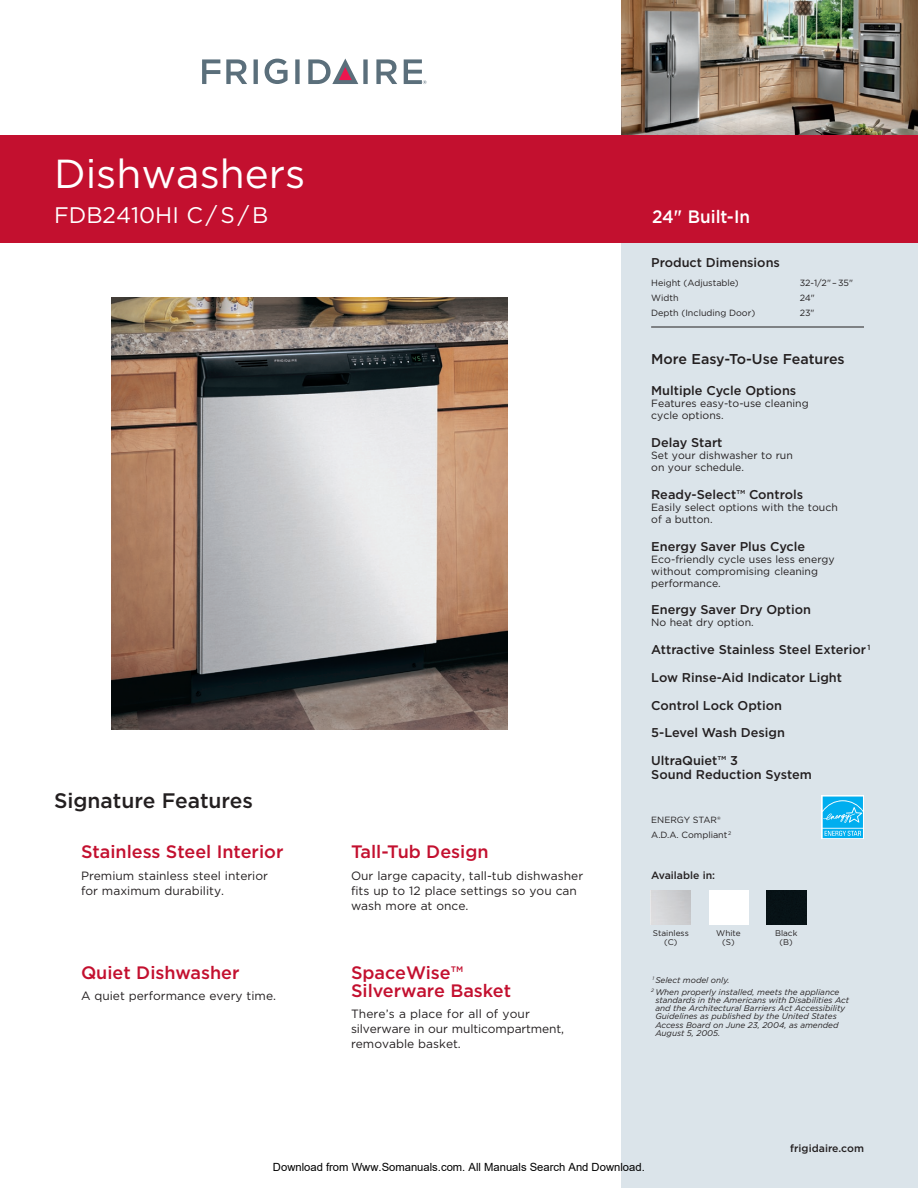
<style>
.page{position:relative;width:918px;height:1188px;background:#fff}
.page>*{position:absolute;margin:0;border:0;box-sizing:border-box;transform-origin:0 0}
.t1{font:40.5px "Gotham";color:#fff}
.t2{font:22.5px "Gotham";color:#fff}
.t3{font:500 21px "Gotham";color:#231f20}
.t4{font:500 18px/18px "Gotham";color:#c3102f}
.t5{font:500 18px "Gotham";color:#fff;scale:.95 1}
.t6{font:500 14.25px "Gotham";color:#231f20}
.t7{font:500 12.75px/27.8px "Gotham";color:#231f20}
.t8{font:12px/15px "Gotham";color:#231f20}
.t9{font:11.25px "Arial";color:#000}
.t10{font:10.5px/12px "Gotham";color:#231f20}
.t11{font:500 10.5px "Gotham";color:#231f20}
.t12{font:9px/14.5px "Gotham";color:#231f20}
.t13{font:italic 8.25px/8.2px "Gotham";color:#231f20}
.t14{font:8.25px/9px "Gotham";color:#231f20;text-align:center}
</style>
<div class="page">
<div style="left:621px;top:0;width:297px;height:1188px;background:#dbe4ea"></div>
<img style="left:621px;top:0;width:297px;height:135px">
<svg style="left:265px;top:59px;width:23px;height:25px"></svg>
<svg style="left:202px;top:59px;width:18px;height:25px"></svg>
<svg style="left:226px;top:59px;width:21px;height:25px"></svg>
<svg style="left:254px;top:59px;width:4px;height:25px"></svg>
<svg style="left:295px;top:59px;width:5px;height:25px"></svg>
<svg style="left:376px;top:59px;width:21px;height:25px"></svg>
<svg style="left:308px;top:59px;width:60px;height:25px"></svg>
<svg style="left:404px;top:59px;width:23px;height:25px"></svg>
<div style="left:0;top:135px;width:918px;height:108px;background:#c3102f"></div>
<hr style="left:651px;top:327px;width:213px;height:1px;background:#231f20">
<img style="left:112px;top:297px;width:396px;height:432px">
<svg style="left:822px;top:796px;width:42px;height:43px"></svg>
<svg style="left:823px;top:797px;width:40px;height:41px;background:#28baf1"></svg>
<div style="left:709px;top:890px;width:39px;height:35px;background:#fff"></div>
<img style="left:766px;top:890px;width:40px;height:35px">
<h1 class="t1" style="left:54px;top:147px;width:253px">Dishwashers</h1>
<h2 class="t2" style="left:54px;top:201px;width:216px">FDB2410HI C / S / B</h2>
<h3 class="t5" style="left:652px;top:205px;width:105px">24" Built-In</h3>
<h1 class="t1" style="left:86px;top:147px;width:312px">rop-In Cooktop</h1>
<h2 class="t2" style="left:69px;top:201px;width:144px">PEC3085K S</h2>
<h3 class="t5" style="left:648px;top:205px;width:109px">30" Elec ric</h3>
<h3 class="t3" style="left:54px;top:787px;width:201px">Signature Features</h3>
<h3 class="t4" style="left:81px;top:843px;width:204px">Stainless Steel Interior</h3>
<p class="t8" style="left:81px;top:868px;width:189px">Premium stainless steel interior for maximum durability.</p>
<h3 class="t4" style="left:81px;top:963px;width:160px">Quiet Dishwasher</h3>
<p class="t8" style="left:81px;top:988px;width:197px">A quiet performance every time.</p>
<h3 class="t4" style="left:351px;top:843px;width:139px">Tall-Tub Design</h3>
<p class="t8" style="left:351px;top:868px;width:234px">Our large capacity, tall-tub dishwasher fits up to 12 place settings so you can wash more at once.</p>
<h3 class="t4" style="left:351px;top:963px;width:162px">SpaceWise™<br>Silverware Basket</h3>
<p class="t8" style="left:351px;top:1006px;width:215px">There’s a place for all of your silverware in our multicompartment, removable basket.</p>
<p class="t7" style="left:651px;top:249px;width:130px">Product Dimensions</p>
<p class="t12" style="left:651px;top:276px;width:89px">Height (Adjustable)</p>
<p class="t12" style="left:800px;top:276px;width:55px">32-1/2" – 35"</p>
<p class="t12" style="left:651px;top:290px;width:29px">Width</p>
<p class="t12" style="left:800px;top:290px;width:17px">24"</p>
<p class="t12" style="left:651px;top:305px;width:106px">Depth (Including Door)</p>
<p class="t12" style="left:800px;top:305px;width:16px">23"</p>
<p class="t6" style="left:651px;top:349px;width:195px">More Easy-To-Use Features</p>
<p class="t7" style="left:651px;top:377px;width:147px">Multiple Cycle Options</p>
<p class="t10" style="left:651px;top:397px;width:159px">Features easy-to-use cleaning cycle options.</p>
<p class="t7" style="left:651px;top:429px;width:73px">Delay Start</p>
<p class="t10" style="left:651px;top:449px;width:143px">Set your dishwasher to run on your schedule.</p>
<p class="t7" style="left:651px;top:480px;width:153px">Ready-Select™ Controls</p>
<p class="t10" style="left:651px;top:501px;width:188px">Easily select options with the touch of a button.</p>
<p class="t7" style="left:651px;top:532px;width:155px">Energy Saver Plus Cycle</p>
<p class="t10" style="left:651px;top:553px;width:185px">Eco-friendly cycle uses less energy without compromising cleaning performance.</p>
<p class="t7" style="left:651px;top:596px;width:161px">Energy Saver Dry Option</p>
<p class="t10" style="left:651px;top:616px;width:104px">No heat dry option.</p>
<p class="t7" style="left:651px;top:636px;width:221px">Attractive Stainless Steel Exterior <sup>1<br></sup>Low Rinse-Aid Indicator Light<br>Control Lock Option<br>5-Level Wash Design<br>UltraQuiet™ 3</p>
<p class="t7" style="left:651px;top:761px;width:162px">Sound Reduction System</p>
<p class="t12" style="left:651px;top:813px;width:82px">ENERGY STAR®<br>A.D.A. Compliant<sup>2</sup></p>
<p class="t11" style="left:651px;top:869px;width:65px">Available in:</p>
<p class="t14" style="left:653px;top:928px;width:37px">Stainless (C)</p>
<p class="t14" style="left:775px;top:928px;width:24px">Black (B)</p>
<p class="t14" style="left:716px;top:928px;width:26px">White (S)</p>
<p class="t13" style="left:651px;top:974px;width:190px;line-height:11.6px"><sup>1</sup> Select model only.<br><sup>2</sup> When properly installed, meets the appliance</p>
<p class="t13" style="left:655px;top:996px;width:195px">standards in the Americans with Disabilities Act and the Architectural Barriers Act Accessibility Guidelines as published by the United States Access Board on June 23, 2004, as amended August 5, 2005.</p>
<p class="t11" style="left:790px;top:1141px;width:75px">frigidaire.com</p>
<p class="t9" style="left:273px;top:1160px;width:373px">Download from Www.Somanuals.com. All Manuals Search And Download.</p>
</div>
